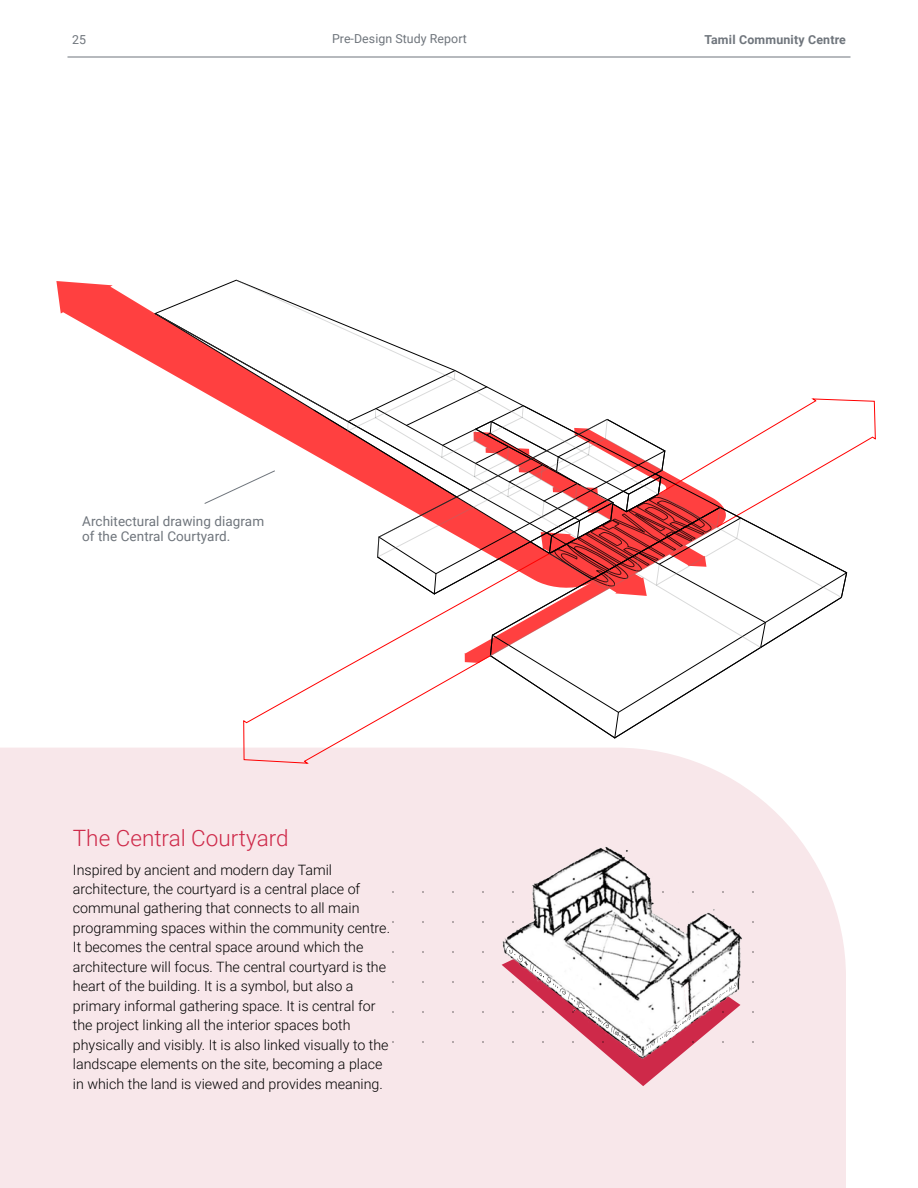
<style>
.page{position:relative;width:918px;height:1188px;background:#fff}
.page>*{position:absolute;margin:0;border:0;box-sizing:border-box;transform-origin:0 0}
.t1{font:300 22.5px "Roboto";color:#ce2949}
.t2{font:300 14.25px/19.5px "Roboto";color:#000}
.t3{font:13.5px/15px "Roboto";letter-spacing:.005em;color:#6f757c}
.t4{font:12.3px "Roboto";letter-spacing:.005em;color:#6f757c}
.t5{font:700 12.3px "Roboto";letter-spacing:.015em;color:#6f757c}
</style>
<div class="page">
<hr style="left:68px;top:57px;width:782px;height:1px;background:#6f757c">
<div style="left:0;top:748px;width:846px;height:440px;background:#f8e7ea"></div>
<svg style="left:56px;top:281px;width:98px;height:83px;fill:#ff4040"></svg>
<svg style="left:243px;top:738px;width:307px;height:30px"></svg>
<svg style="left:155px;top:280px;width:721px;height:458px"></svg>
<div style="left:392px;top:866px;width:366px;height:201px;background:#f8e7ea"></div>
<img style="left:438px;top:832px;width:369px;height:268px">
<svg style="left:502px;top:914px;width:238px;height:172px"></svg>
<p class="t4" style="left:72px;top:31px;width:16px">25</p>
<p class="t4" style="left:332px;top:30px;width:136px">Pre-Design Study Report</p>
<p class="t5" style="left:704px;top:31px;width:143px">Tamil Community Centre</p>
<p class="t3" style="left:82px;top:514px;width:184px">Architectural drawing diagram of the Central Courtyard.</p>
<h1 class="t1" style="left:73px;top:822px;width:217px">The Central Courtyard</h1>
<p class="t2" style="left:73px;top:859px;width:319px">Inspired by ancient and modern day Tamil architecture, the courtyard is a central place of communal gathering that connects to all main programming spaces within the community centre.<br>It becomes the central space around which the architecture will focus. The central courtyard is the heart of the building. It is a symbol, but also a primary informal gathering space. It is central for the project linking all the interior spaces both physically and visibly. It is also linked visually to the landscape elements on the site, becoming a place in which the land is viewed and provides meaning.</p>
</div>
